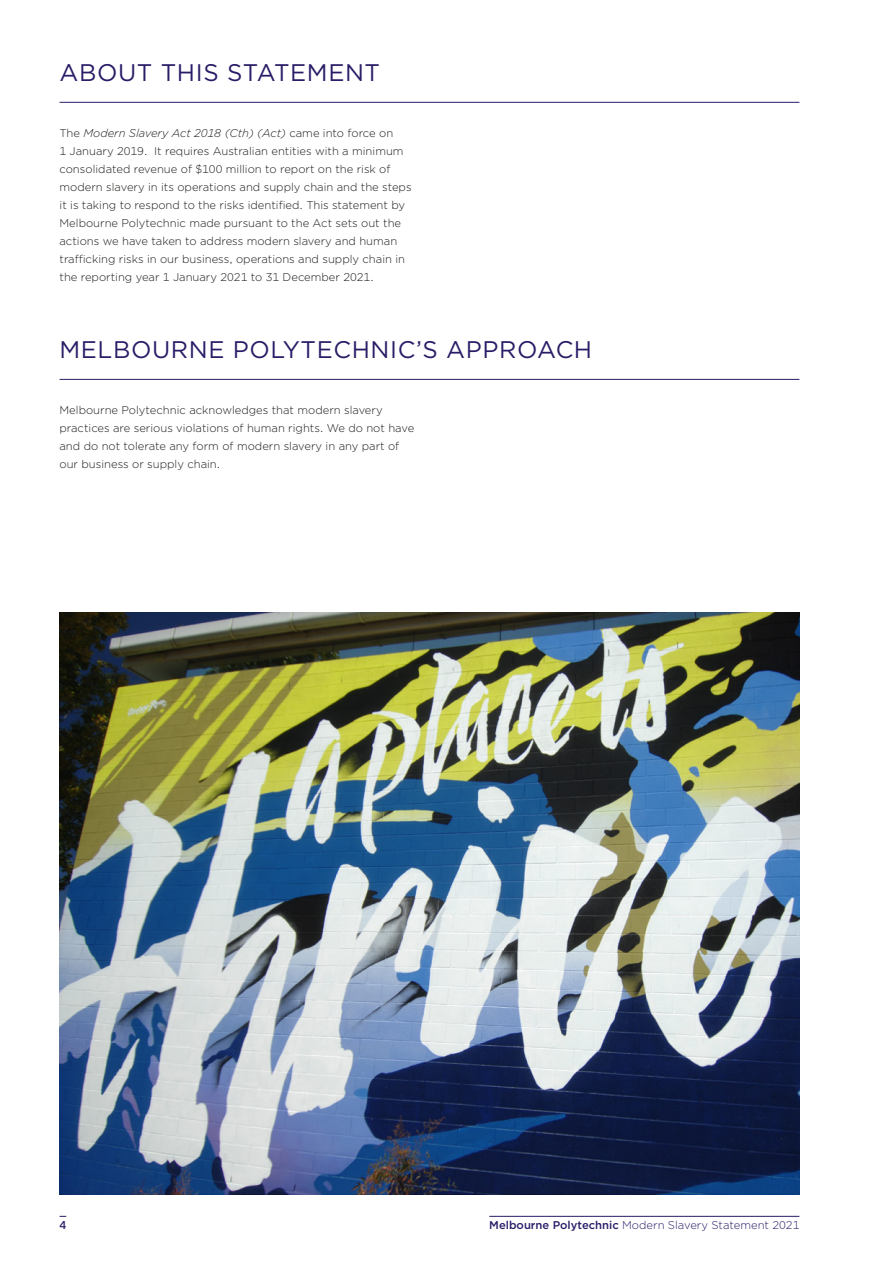
<style>
.page{position:relative;width:893px;height:1263px;background:#fff}
.page>*{position:absolute;margin:0;border:0;box-sizing:border-box;transform-origin:0 0}
._002_2nd_Tier_Header{font:24px "Gotham";letter-spacing:.025em;color:#281d67}
._004_Body{font:300 11.25px/18px "Gotham";color:#1d1d1b}
.t1{font:300 11.25px "Gotham";color:#281d67}
.t2{font:500 11.25px "Gotham";color:#281d67}
.s1{font-style:italic}
.s2{font-weight:500}
</style>
<div class="page">
<hr style="left:489px;top:1216px;width:310px;height:1px;background:#281d67">
<hr style="left:60px;top:102px;width:739px;height:1px;background:#281d67">
<hr style="left:60px;top:379px;width:739px;height:1px;background:#281d67">
<img style="left:60px;top:612px;width:739px;height:583px">
<p class="_002_2nd_Tier_Header" style="left:60px;top:57px;width:322px">ABOUT THIS STATEMENT</p>
<p class="_004_Body" style="left:60px;top:124px;width:354px">The <span class="s1">Modern Slavery Act 2018 (Cth) (Act)</span> came into force on<br>1 January 2019. It requires Australian entities with a minimum consolidated revenue of $100 million to report on the risk of modern slavery in its operations and supply chain and the steps it is taking to respond to the risks identified. This statement by Melbourne Polytechnic made pursuant to the Act sets out the actions we have taken to address modern slavery and human trafficking risks in our business, operations and supply chain in the reporting year 1 January 2021 to 31 December 2021.</p>
<p class="_002_2nd_Tier_Header" style="left:60px;top:334px;width:534px">MELBOURNE POLYTECHNIC’S APPROACH</p>
<p class="_004_Body" style="left:60px;top:401px;width:356px">Melbourne Polytechnic acknowledges that modern slavery practices are serious violations of human rights. We do not have and do not tolerate any form of modern slavery in any part of our business or supply chain.</p>
<p class="t2" style="left:60px;top:1218px;width:8px">4</p>
<p class="t1" style="left:489px;top:1218px;width:312px"><span class="s2">Melbourne Polytechnic</span> Modern Slavery Statement 2021</p>
</div>
